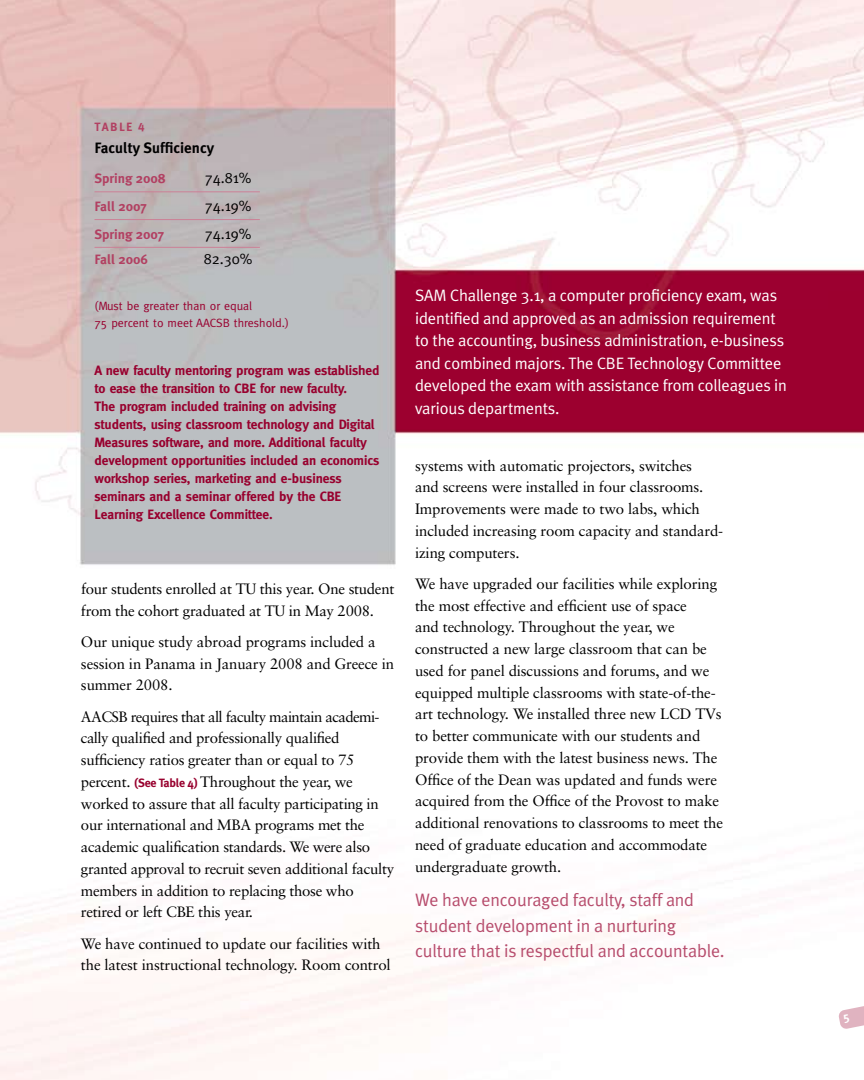
<style>
.page{position:relative;width:864px;height:1080px;background:#fff}
.page>*{position:absolute;margin:0;border:0;box-sizing:border-box;transform-origin:0 0}
.t1{font:18px/25.5px "Meta Plus Normal";letter-spacing:-.01em;color:#b74d6d}
.t2{font:16.5px/22.5px "Meta Plus Normal";letter-spacing:-.01em;color:#fff}
.t3{font:15px/21.8px "Sabon";letter-spacing:-.01em;color:#000}
.t4{font:15px "Meta";color:#000}
.t5{font:700 15px "Meta Plus";color:#000}
.t6{font:700 13.5px/18px "Meta";letter-spacing:-.01em;color:#98002e}
.t7{font:700 13.5px "Meta Plus";color:#b24062}
.t8{font:12px/16.5px "Meta";color:#98002e}
.t9{font:12px "Meta Plus Bold Caps";letter-spacing:.12em;color:#b24062}
.s1{font-family:"Meta Plus";font-weight:700;font-size:12px;color:#98002e}
</style>
<div class="page">
<img style="left:0;top:0;width:864px;height:1080px">
<hr style="left:94px;top:191px;width:166px;height:1px;background:#cc8096">
<hr style="left:94px;top:219px;width:166px;height:1px;background:#cc8096">
<hr style="left:94px;top:247px;width:166px;height:1px;background:#cc8096">
<svg style="left:838px;top:985px;width:26px;height:54px"></svg>
<p class="t9" style="left:94px;top:120px;width:52px">Table 4</p>
<p class="t5" style="left:94px;top:139px;width:121px">Faculty Sufficiency</p>
<p class="t7" style="left:94px;top:171px;width:73px">Spring 2008</p>
<p class="t4" style="left:205px;top:169px;width:48px">74.81%</p>
<p class="t7" style="left:94px;top:199px;width:54px">Fall 2007</p>
<p class="t4" style="left:205px;top:197px;width:48px">74.19%</p>
<p class="t7" style="left:94px;top:226px;width:71px">Spring 2007</p>
<p class="t4" style="left:205px;top:225px;width:48px">74.19%</p>
<p class="t7" style="left:94px;top:251px;width:55px">Fall 2006</p>
<p class="t4" style="left:204px;top:250px;width:50px">82.30%</p>
<p class="t8" style="left:94px;top:298px;width:196px">(Must be greater than or equal<br>75 percent to meet AACSB threshold.)</p>
<p class="t6" style="left:94px;top:361px;width:287px">A new faculty mentoring program was established to ease the transition to CBE for new faculty.<br>The program included training on advising students, using classroom technology and Digital Measures software, and more. Additional faculty development opportunities included an economics workshop series, marketing and e-business seminars and a seminar offered by the CBE Learning Excellence Committee.</p>
<p class="t3" style="left:81px;top:578px;width:315px">four students enrolled at TU this year. One student from the cohort graduated at TU in May 2008.</p>
<p class="t3" style="left:81px;top:631px;width:315px">Our unique study abroad programs included a session in Panama in January 2008 and Greece in summer 2008.</p>
<p class="t3" style="left:81px;top:705px;width:315px">AACSB requires that all faculty maintain academi&shy;cally qualified and professionally qualified sufficiency ratios greater than or equal to 75 percent. <span class="s1">(See Table 4)</span> Throughout the year, we worked to assure that all faculty participating in our international and MBA programs met the academic qualification standards. We were also granted approval to recruit seven additional faculty members in addition to replacing those who retired or left CBE this year.</p>
<p class="t3" style="left:81px;top:932px;width:311px">We have continued to update our facilities with the latest instructional technology. Room control</p>
<p class="t2" style="left:415px;top:284px;width:373px">SAM Challenge 3.1, a computer proficiency exam, was identified and approved as an admission requirement to the accounting, business administration, e-business and combined majors. The CBE Technology Committee developed the exam with assistance from colleagues in various departments.</p>
<p class="t3" style="left:415px;top:454px;width:310px">systems with automatic projectors, switches<br>and screens were installed in four classrooms.<br>Improvements were made to two labs, which included increasing room capacity and standard&shy;izing computers.</p>
<p class="t3" style="left:415px;top:573px;width:309px">We have upgraded our facilities while exploring the most effective and efficient use of space<br>and technology. Throughout the year, we constructed a new large classroom that can be used for panel discussions and forums, and we equipped multiple classrooms with state-of-the&shy;art technology. We installed three new LCD TVs to better communicate with our students and provide them with the latest business news. The Office of the Dean was updated and funds were acquired from the Office of the Provost to make additional renovations to classrooms to meet the need of graduate education and accommodate undergraduate growth.</p>
<p class="t1" style="left:415px;top:887px;width:311px">We have encouraged faculty, staff and student development in a nurturing culture that is respectful and accountable.</p>
</div>
